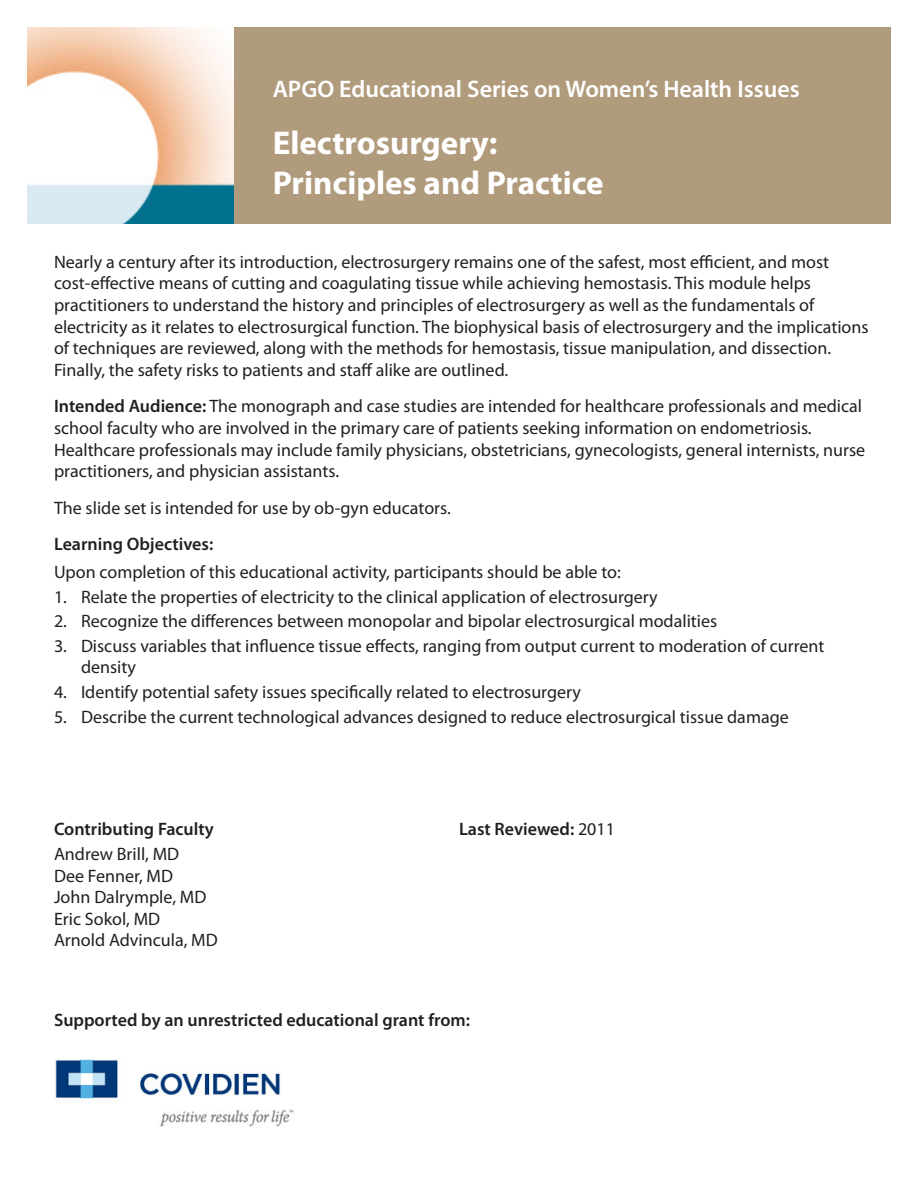
<style>
.page{position:relative;width:918px;height:1188px;background:#fff}
.page>*{position:absolute;margin:0;border:0;box-sizing:border-box;transform-origin:0 0}
.t1{font:700 33px/39.6px "Myriad Pro";color:#fff}
.t2{font:600 24px "Myriad Pro";color:#fff}
.t3{font:18px/21.6px "Myriad Pro";color:#231f20}
.t4{font:600 18px "Myriad Pro";color:#231f20}
.s1{font-weight:600}
.s2{font-weight:400}
</style>
<div class="page">
<div style="left:27px;top:27px;width:864px;height:196px;background:#b19b7d"></div>
<img style="left:27px;top:27px;width:207px;height:196px">
<img style="left:54px;top:1059px;width:240px;height:68px">
<p class="t2" style="left:273px;top:73px;width:529px">APGO Educational Series on Women’s Health Issues</p>
<p class="t1" style="left:273px;top:122px;width:333px">Electrosurgery:<br>Principles and Practice</p>
<p class="t3" style="left:54px;top:251px;width:816px">Nearly a century after its introduction, electrosurgery remains one of the safest, most efficient, and most cost-effective means of cutting and coagulating tissue while achieving hemostasis. This module helps practitioners to understand the history and principles of electrosurgery as well as the fundamentals of electricity as it relates to electrosurgical function. The biophysical basis of electrosurgery and the implications of techniques are reviewed, along with the methods for hemostasis, tissue manipulation, and dissection.<br>Finally, the safety risks to patients and staff alike are outlined.</p>
<p class="t3" style="left:54px;top:395px;width:813px"><span class="s1">Intended Audience:</span> The monograph and case studies are intended for healthcare professionals and medical school faculty who are involved in the primary care of patients seeking information on endometriosis.<br>Healthcare professionals may include family physicians, obstetricians, gynecologists, general internists, nurse practitioners, and physician assistants.</p>
<p class="t3" style="left:54px;top:497px;width:398px">The slide set is intended for use by ob-gyn educators.</p>
<p class="t4" style="left:54px;top:533px;width:161px">Learning Objectives:</p>
<p class="t3" style="left:54px;top:561px;width:568px">Upon completion of this educational activity, participants should be able to:</p>
<p class="t3" style="left:54px;top:585px;width:605px">1. Relate the properties of electricity to the clinical application of electrosurgery</p>
<p class="t3" style="left:54px;top:610px;width:665px">2. Recognize the differences between monopolar and bipolar electrosurgical modalities</p>
<p class="t3" style="left:81px;top:635px;width:745px;text-indent:-27px">3. Discuss variables that influence tissue effects, ranging from output current to moderation of current density</p>
<p class="t3" style="left:54px;top:681px;width:528px">4. Identify potential safety issues specifically related to electrosurgery</p>
<p class="t3" style="left:54px;top:705px;width:736px">5. Describe the current technological advances designed to reduce electrosurgical tissue damage</p>
<p class="t4" style="left:54px;top:818px;width:161px">Contributing Faculty</p>
<p class="t3" style="left:54px;top:843px;width:127px">Andrew Brill, MD<br>Dee Fenner, MD</p>
<p class="t3" style="left:54px;top:886px;width:154px">John Dalrymple, MD</p>
<p class="t3" style="left:54px;top:908px;width:108px">Eric Sokol, MD</p>
<p class="t3" style="left:54px;top:929px;width:165px">Arnold Advincula, MD</p>
<p class="t4" style="left:459px;top:818px;width:157px">Last Reviewed: <span class="s2">2011</span></p>
<p class="t4" style="left:54px;top:1009px;width:418px">Supported by an unrestricted educational grant from:</p>
</div>
